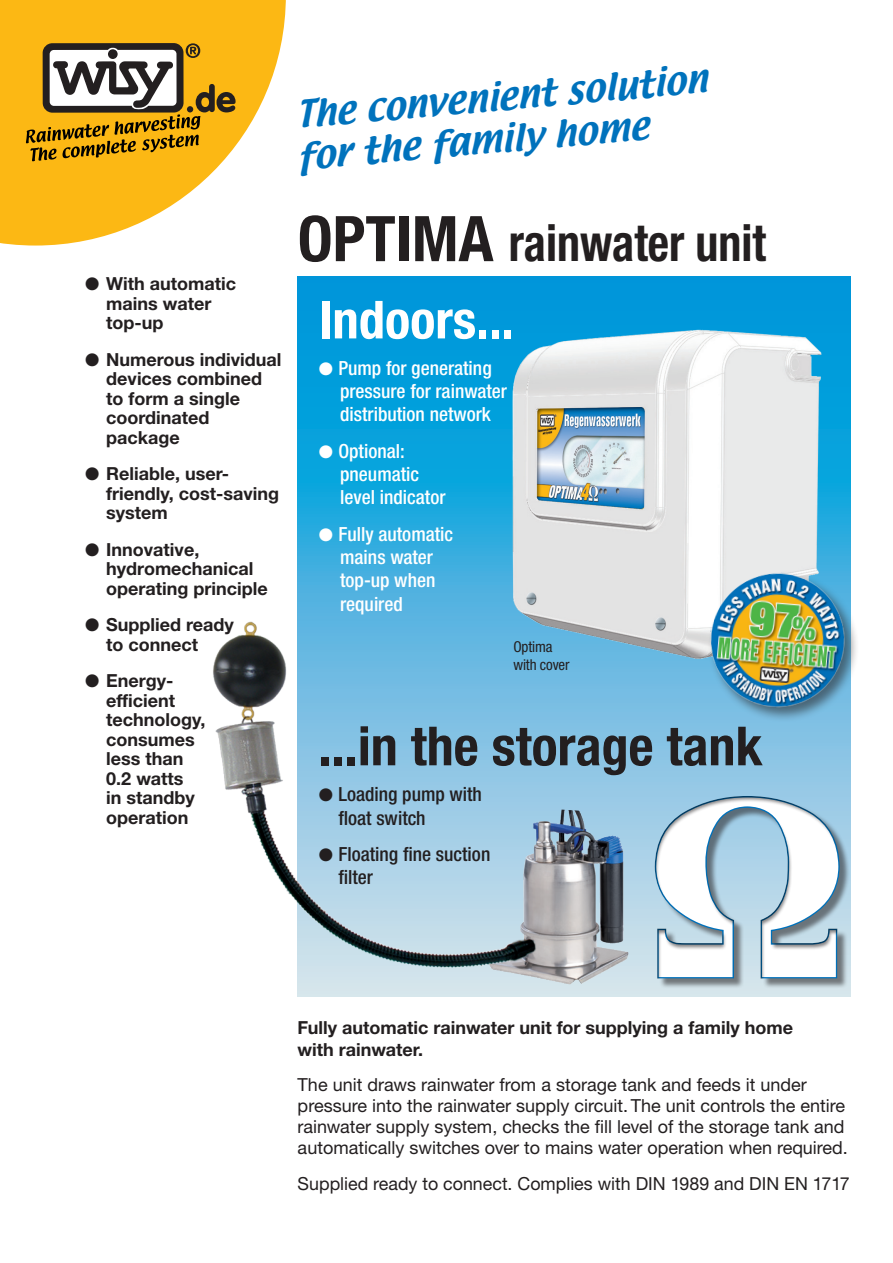
<style>
.page{position:relative;width:893px;height:1263px;background:#fff}
.page>*{position:absolute;margin:0;border:0;box-sizing:border-box;transform-origin:0 0}
.t1{font:700 253.65px "Times";color:#fff}
.t2{font:700 condensed 54px "Helvetica Neue";color:#231f20}
.t3{font:700 condensed 52.5px "Helvetica Neue";color:#fff}
.t4{font:700 condensed 51px "Helvetica Neue";color:#231f20;scale:.9 1}
.t5{font:33px/42px "Textile";color:#0072bc}
.t6{font:500 condensed 19.5px/23.4px "Helvetica Neue";color:#fff}
.t7{font:500 condensed 19.5px/23.4px "Helvetica Neue";color:#231f20}
.t8{font:18px/21px "Helvetica Neue CE";color:#231f20}
.t9{font:700 18px/19.5px "Helvetica Neue";color:#231f20}
.t10{font:700 18px/21px "Helvetica Neue CE";color:#231f20}
.t11{font:condensed 15px/18px "Helvetica Neue";letter-spacing:-.01em;color:#231f20}
.s1{font-size:63px}
</style>
<div class="page">
<svg style="left:298px;top:276px;width:552px;height:341px;background:#12a1dc"></svg>
<svg style="left:0;top:0;width:286px;height:246px;fill:#fcb814"></svg>
<svg style="left:26px;top:43px;width:210px;height:118px"></svg>
<img style="left:213px;top:617px;width:364px;height:380px">
<img style="left:480px;top:308px;width:354px;height:404px">
<div style="left:577px;top:641px;width:316px;height:447px;background:#231f20;opacity:.55"></div>
<div style="left:707px;top:570px;width:152px;height:151px;background:#231f20;opacity:.55"></div>
<img style="left:706px;top:569px;width:143px;height:143px">
<svg style="left:320px;top:362px;width:18px;height:14px"></svg>
<svg style="left:320px;top:445px;width:18px;height:13px"></svg>
<svg style="left:320px;top:528px;width:18px;height:13px"></svg>
<svg style="left:320px;top:788px;width:18px;height:14px"></svg>
<svg style="left:320px;top:848px;width:18px;height:14px"></svg>
<p class="t9" style="left:106px;top:274px;width:131px;text-indent:-21px">● With automatic mains water top-up</p>
<p class="t9" style="left:106px;top:349px;width:177px;text-indent:-21px">● Numerous individual devices combined to form a single coordinated package</p>
<p class="t9" style="left:106px;top:464px;width:174px;text-indent:-21px">● Reliable, user&shy;friendly, cost-saving system</p>
<p class="t9" style="left:106px;top:539px;width:163px;text-indent:-21px">● Innovative, hydromechanical operating principle</p>
<p class="t9" style="left:106px;top:615px;width:129px;text-indent:-21px">● Supplied ready to connect</p>
<p class="t9" style="left:106px;top:671px;width:101px;text-indent:-21px">● Energy&shy;efficient technology, consumes less than<br>0.2 watts<br>in standby operation</p>
<h3 class="t5" style="left:291px;top:96px;width:417px;rotate:-5deg">The convenient solution for the family home</h3>
<h3 class="t4" style="left:298px;top:212px;width:522px"><span class="s1">Optima</span> rainwater unit</h3>
<h3 class="t3" style="left:319px;top:288px;width:197px">Indoors...</h3>
<p class="t6" style="left:338px;top:356px;width:170px">Pump for generating pressure for rainwater distribution network</p>
<p class="t6" style="left:338px;top:439px;width:109px">Optional: pneumatic level indicator</p>
<p class="t6" style="left:338px;top:522px;width:116px">Fully automatic mains water top-up when required</p>
<p class="t11" style="left:513px;top:637px;width:58px">Optima with cover</p>
<h2 class="t2" style="left:319px;top:713px;width:445px">...in the storage tank</h2>
<p class="t7" style="left:338px;top:782px;width:145px">Loading pump with float switch</p>
<p class="t7" style="left:338px;top:842px;width:153px">Floating fine suction filter</p>
<h1 class="t1" style="left:642px;top:648px;width:196px">Ω</h1>
<p class="t10" style="left:298px;top:1018px;width:497px">Fully automatic rainwater unit for supplying a family home with rainwater.</p>
<p class="t8" style="left:298px;top:1075px;width:552px">The unit draws rainwater from a storage tank and feeds it under pressure into the rainwater supply circuit. The unit controls the entire rainwater supply system, checks the fill level of the storage tank and automatically switches over to mains water operation when required.</p>
<p class="t8" style="left:298px;top:1173px;width:554px">Supplied ready to connect. Complies with DIN 1989 and DIN EN 1717</p>
</div>
